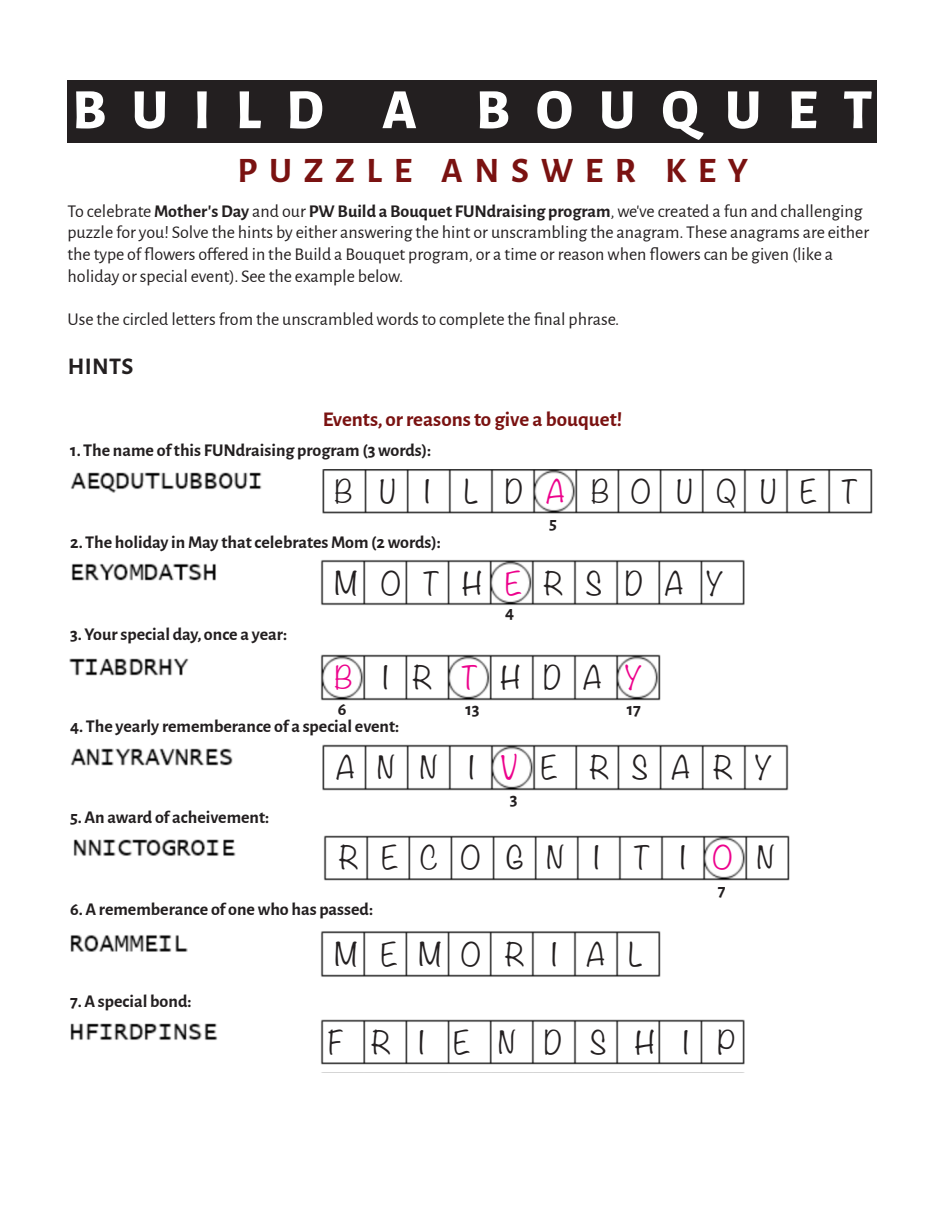
<style>
.page{position:relative;width:945px;height:1215px;background:#fff}
.page>*{position:absolute;margin:0;border:0;box-sizing:border-box;transform-origin:0 0}
.t1{font:800 57px "Alegreya Sans";letter-spacing:.455em;color:#fff}
.t2{font:700 36px "Alegreya Sans";letter-spacing:.325em;color:#7a1211}
.t3{font:300 28.5px "Noteworthy";letter-spacing:.82em;color:#231f20}
.t4{font:300 28.5px "Noteworthy";letter-spacing:.855em;color:#231f20}
.t5{font:300 28.5px "Noteworthy";letter-spacing:.8em;color:#231f20}
.t6{font:300 28.5px "Noteworthy";letter-spacing:1em;color:#231f20}
.t7{font:700 24px "Alegreya Sans";letter-spacing:.015em;color:#231f20}
.t8{font:700 21px "Alegreya Sans";color:#7a1211}
.t9{font:18px/21.6px "Alegreya Sans";color:#231f20}
.t10{font:700 18px "Alegreya Sans";color:#231f20}
.s1{font-weight:700}
.s2{color:#ed028c}
</style>
<div class="page">
<div style="left:68px;top:80px;width:810px;height:62px;background:#231f20"></div>
<img style="left:70px;top:469px;width:803px;height:45px">
<img style="left:71px;top:559px;width:674px;height:47px">
<img style="left:69px;top:654px;width:592px;height:47px">
<img style="left:70px;top:744px;width:719px;height:47px">
<img style="left:73px;top:835px;width:717px;height:46px">
<img style="left:70px;top:931px;width:591px;height:46px">
<img style="left:70px;top:1019px;width:675px;height:46px">
<p class="t1" style="left:72px;top:77px;width:802px">BUILD A BOUQUET</p>
<p class="t2" style="left:238px;top:149px;width:512px">PUZZLE ANSWER KEY</p>
<p class="t9" style="left:68px;top:201px;width:803px">To celebrate <span class="s1">Mother's Day</span> and our <span class="s1">PW Build a Bouquet FUNdraising program</span>, we've created a fun and challenging puzzle for you! Solve the hints by either answering the hint or unscrambling the anagram. These anagrams are either the type of flowers offered in the Build a Bouquet program, or a time or reason when flowers can be given (like a holiday or special event). See the example below.</p>
<p class="t9" style="left:68px;top:309px;width:553px">Use the circled letters from the unscrambled words to complete the final phrase.</p>
<p class="t7" style="left:68px;top:352px;width:67px">HINTS</p>
<p class="t8" style="left:323px;top:407px;width:301px">Events, or reasons to give a bouquet!</p>
<p class="t10" style="left:70px;top:440px;width:363px">1. The name of this FUNdraising program (3 words):</p>
<p class="t4" style="left:334px;top:467px;width:525px">BU I LD<span class="s2">A</span>BOUQUET</p>
<p class="t10" style="left:70px;top:532px;width:372px">2. The holiday in May that celebrates Mom (2 words):</p>
<p class="t10" style="left:549px;top:512px;width:9px">5</p>
<p class="t5" style="left:334px;top:558px;width:391px">MOTH<span class="s2">E</span>RSDAY</p>
<p class="t10" style="left:70px;top:624px;width:218px">3. Your special day, once a year:</p>
<p class="t10" style="left:505px;top:601px;width:11px">4</p>
<p class="t3" style="left:334px;top:653px;width:309px"><span class="s2">B</span> IR <span class="s2">T</span>HDA<span class="s2">Y</span></p>
<p class="t10" style="left:338px;top:698px;width:10px">6</p>
<p class="t10" style="left:465px;top:698px;width:16px">13</p>
<p class="t10" style="left:627px;top:698px;width:16px">17</p>
<p class="t10" style="left:70px;top:715px;width:331px">4. The yearly rememberance of a special event:</p>
<p class="t3" style="left:336px;top:742px;width:438px">ANN I<span class="s2">V</span>E RSARY</p>
<p class="t10" style="left:70px;top:807px;width:201px">5. An award of acheivement:</p>
<p class="t10" style="left:510px;top:788px;width:9px">3</p>
<p class="t3" style="left:339px;top:832px;width:436px">RECOGN I T I<span class="s2">O</span>N</p>
<p class="t10" style="left:718px;top:880px;width:9px">7</p>
<p class="t10" style="left:70px;top:899px;width:304px">6. A rememberance of one who has passed:</p>
<p class="t10" style="left:70px;top:991px;width:123px">7. A special bond:</p>
<p class="t3" style="left:334px;top:930px;width:309px">MEMOR I AL</p>
<p class="t6" style="left:328px;top:1018px;width:409px">FRIENDSHIP</p>
</div>
